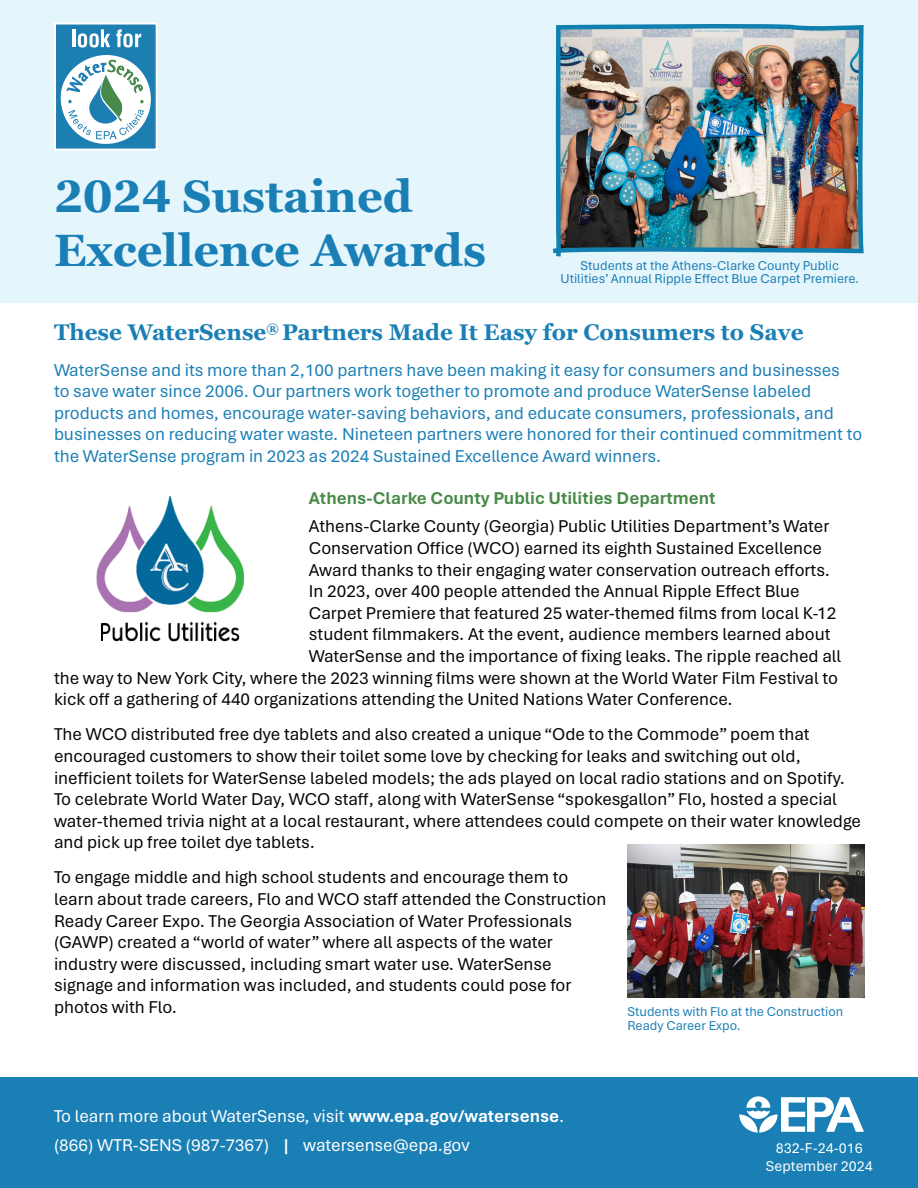
<style>
.page{position:relative;width:918px;height:1188px;background:#fff}
.page>*{position:absolute;margin:0;border:0;box-sizing:border-box;transform-origin:0 0}
.t1{font:700 45px/54px "Georgia Pro";color:#1a7fb5}
.t2{font:700 22.5px "Georgia Pro";color:#1a7fb5}
.t3{font:18px/21.6px "Aptos";color:#040503}
.t4{font:18px/21.6px "Aptos";color:#1a7fb5}
.t5{font:18px "Aptos";color:#fff}
.t6{font:700 18px "Aptos";color:#488a48}
.t7{font:15px "Aptos";color:#fff}
.t8{font:13.5px/13.5px "Aptos";color:#1a7fb5}
.s1{font-weight:700}
</style>
<div class="page">
<div style="left:0;top:0;width:918px;height:302px;background:#e5f5fc"></div>
<div style="left:55px;top:24px;width:102px;height:126px;background:#1d7eb2"></div>
<div style="left:54px;top:23px;width:104px;height:128px;border:2px solid #fff"></div>
<svg style="left:60px;top:29px;width:91px;height:115px"></svg>
<img style="left:548px;top:24px;width:318px;height:279px">
<div style="left:0;top:1078px;width:918px;height:110px;background:#1a7fb5"></div>
<svg style="left:739px;top:1096px;width:125px;height:37px"></svg>
<img style="left:96px;top:496px;width:148px;height:146px">
<img style="left:628px;top:845px;width:236px;height:153px">
<p class="t1" style="left:54px;top:171px;width:434px">2024 Sustained<br>Excellence Awards</p>
<p class="t8" style="left:561px;top:258px;width:300px;text-align:center">Students at the Athens-Clarke County Public<br>Utilities’ Annual Ripple Effect Blue Carpet Premiere.</p>
<p class="t2" style="left:54px;top:320px;width:751px">These WaterSense<sup>®</sup> Partners Made It Easy for Consumers to Save</p>
<p class="t4" style="left:54px;top:358px;width:810px">WaterSense and its more than 2,100 partners have been making it easy for consumers and businesses<br>to save water since 2006. Our partners work together to promote and produce WaterSense labeled products and homes, encourage water-saving behaviors, and educate consumers, professionals, and businesses on reducing water waste. Nineteen partners were honored for their continued commitment to the WaterSense program in 2023 as 2024 Sustained Excellence Award winners.</p>
<p class="t6" style="left:309px;top:486px;width:408px">Athens-Clarke County Public Utilities Department</p>
<p class="t3" style="left:309px;top:515px;width:522px">Athens-Clarke County (Georgia) Public Utilities Department’s Water</p>
<p class="t3" style="left:309px;top:537px;width:515px">Conservation Office (WCO) earned its eighth Sustained Excellence</p>
<p class="t3" style="left:309px;top:558px;width:523px">Award thanks to their engaging water conservation outreach efforts.</p>
<p class="t3" style="left:309px;top:580px;width:492px">In 2023, over 400 people attended the Annual Ripple Effect Blue</p>
<p class="t3" style="left:309px;top:601px;width:529px">Carpet Premiere that featured 25 water-themed films from local K-12</p>
<p class="t3" style="left:309px;top:623px;width:523px">student filmmakers. At the event, audience members learned about</p>
<p class="t3" style="left:309px;top:645px;width:534px">WaterSense and the importance of fixing leaks. The ripple reached all</p>
<p class="t3" style="left:54px;top:666px;width:786px">the way to New York City, where the 2023 winning films were shown at the World Water Film Festival to</p>
<p class="t3" style="left:54px;top:688px;width:680px">kick off a gathering of 440 organizations attending the United Nations Water Conference.</p>
<p class="t3" style="left:54px;top:723px;width:809px">The WCO distributed free dye tablets and also created a unique “Ode to the Commode” poem that encouraged customers to show their toilet some love by checking for leaks and switching out old, inefficient toilets for WaterSense labeled models; the ads played on local radio stations and on Spotify.<br>To celebrate World Water Day, WCO staff, along with WaterSense “spokesgallon” Flo, hosted a special water-themed trivia night at a local restaurant, where attendees could compete on their water knowledge and pick up free toilet dye tablets.</p>
<p class="t3" style="left:54px;top:866px;width:554px">To engage middle and high school students and encourage them to learn about trade careers, Flo and WCO staff attended the Construction Ready Career Expo. The Georgia Association of Water Professionals (GAWP) created a “world of water” where all aspects of the water industry were discussed, including smart water use. WaterSense signage and information was included, and students could pose for photos with Flo.</p>
<p class="t8" style="left:627px;top:1005px;width:217px">Students with Flo at the Construction<br>Ready Career Expo.</p>
<p class="t5" style="left:54px;top:1104px;width:512px">To learn more about WaterSense, visit <span class="s1">www.epa.gov/watersense</span>.</p>
<p class="t5" style="left:54px;top:1133px;width:417px">(866) WTR-SENS (987-7367) <span class="s1">|</span> watersense@epa.gov</p>
<p class="t7" style="left:776px;top:1137px;width:89px">832-F-24-016</p>
<p class="t7" style="left:766px;top:1155px;width:108px">September 2024</p>
</div>
